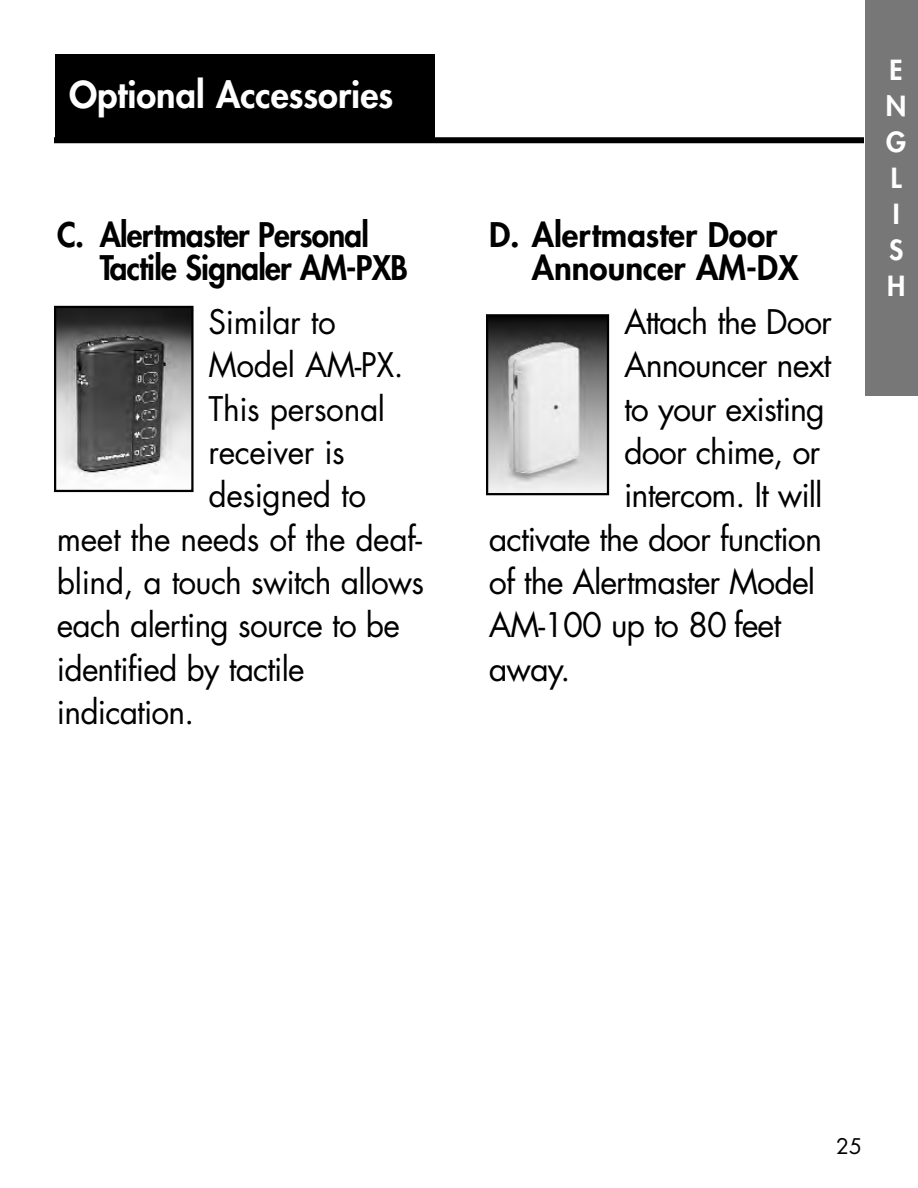
<style>
.page{position:relative;width:918px;height:1188px;background:#fff}
.page>*{position:absolute;margin:0;border:0;box-sizing:border-box;transform-origin:0 0}
.t1{font:800 36px "Futura";color:#fff}
.t2{font:33px "Futura";letter-spacing:-.025em;color:#000;scale:.96 1}
.t3{font:33px "Futura";letter-spacing:-.025em;color:#000}
.t4{font:800 33px/33px "Futura";letter-spacing:-.025em;color:#000;scale:.95 1}
.t5{font:800 33px/33px "Futura";color:#000}
.t6{font:800 27px/36px "Futura";color:#fff}
.t7{font:21px "Futura";color:#000}
</style>
<div class="page">
<div style="left:866px;top:0;width:52px;height:395px;background:#777"></div>
<div style="left:54px;top:137px;width:810px;height:6px;background:#000"></div>
<div style="left:55px;top:54px;width:379px;height:86px;background:#000"></div>
<img style="left:57px;top:309px;width:134px;height:168px">
<div style="left:54px;top:306px;width:140px;height:186px;border:2px solid #000"></div>
<img style="left:489px;top:317px;width:117px;height:175px">
<div style="left:486px;top:314px;width:123px;height:181px;border:2px solid #000"></div>
<p class="t1" style="left:69px;top:77px;width:325px">Optional Accessories</p>
<p class="t4" style="left:100px;top:221px;width:326px;text-indent:-43px">C. Alertmaster Personal<br>Tactile Signaler AM-PXB</p>
<p class="t2" style="left:209px;top:307px;width:134px">Similar to</p>
<p class="t2" style="left:209px;top:350px;width:205px">Model AM-PX.</p>
<p class="t2" style="left:209px;top:393px;width:185px">This personal</p>
<p class="t2" style="left:209px;top:437px;width:144px">receiver is</p>
<p class="t2" style="left:209px;top:480px;width:166px">designed to</p>
<p class="t2" style="left:57px;top:523px;width:382px">meet the needs of the deaf-</p>
<p class="t2" style="left:57px;top:567px;width:384px">blind, a touch switch allows</p>
<p class="t2" style="left:57px;top:610px;width:359px">each alerting source to be</p>
<p class="t2" style="left:57px;top:653px;width:259px">identified by tactile</p>
<p class="t2" style="left:57px;top:697px;width:145px">indication.</p>
<p class="t5" style="left:532px;top:221px;width:269px;text-indent:-43px">D. Alertmaster Door<br>Announcer AM-DX</p>
<p class="t3" style="left:624px;top:307px;width:209px">Attach the Door</p>
<p class="t3" style="left:624px;top:350px;width:209px">Announcer next</p>
<p class="t3" style="left:624px;top:393px;width:202px">to your existing</p>
<p class="t3" style="left:624px;top:437px;width:198px">door chime, or</p>
<p class="t3" style="left:624px;top:480px;width:200px">intercom. It will</p>
<p class="t3" style="left:489px;top:523px;width:335px">activate the door function</p>
<p class="t3" style="left:489px;top:567px;width:328px">of the Alertmaster Model</p>
<p class="t3" style="left:489px;top:610px;width:294px">AM-100 up to 80 feet</p>
<p class="t3" style="left:489px;top:653px;width:83px">away.</p>
<p class="t6" style="left:886px;top:54px;width:22px">E<br>N<br>G<br>L<br>I<br>S<br>H</p>
<p class="t7" style="left:836px;top:1137px;width:27px">25</p>
</div>
